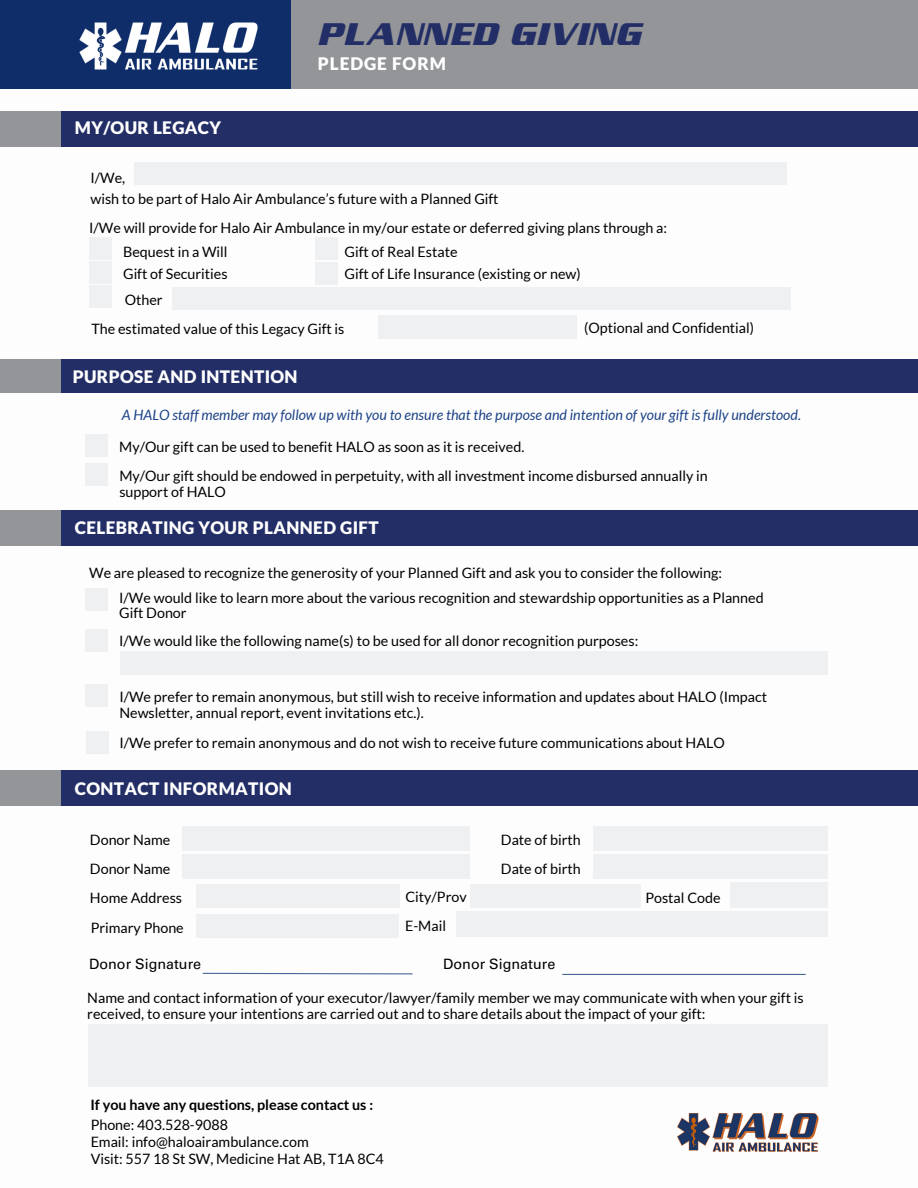
<style>
.page{position:relative;width:918px;height:1188px;background:#fff}
.page>*{position:absolute;margin:0;border:0;box-sizing:border-box;transform-origin:0 0}
.t1{font:italic 34.05px "Serpentine Sans ICG Bold";color:#232e66}
.t2{font:900 17.25px "Lato";letter-spacing:.05em;color:#fff}
.t3{font:900 17.1px "Lato";letter-spacing:.02em;color:#fff}
.t4{font:14.4px "Lato";color:#000}
.t5{font:14.25px/15.8px "Lato";color:#000}
.t6{font:italic 14.25px "Lato";color:#1d4486}
.t7{font:700 14.25px "Lato";color:#000}
.t8{font:14.25px "Univers LT Pro 55 Roman";color:#000}
</style>
<div class="page">
<div style="left:221px;top:0;width:697px;height:89px;background:#939598"></div>
<div style="left:0;top:0;width:291px;height:89px;background:#0f2e69"></div>
<div style="left:135px;top:163px;width:652px;height:22px;background:#eff0f1"></div>
<div style="left:89px;top:238px;width:23px;height:22px;background:#eff0f1"></div>
<div style="left:89px;top:262px;width:23px;height:22px;background:#eff0f1"></div>
<div style="left:315px;top:238px;width:23px;height:22px;background:#eff0f1"></div>
<div style="left:0;top:111px;width:61px;height:35px;background:#939598"></div>
<div style="left:61px;top:111px;width:857px;height:35px;background:#232e66"></div>
<div style="left:315px;top:262px;width:23px;height:22px;background:#eff0f1"></div>
<div style="left:89px;top:285px;width:23px;height:22px;background:#eff0f1"></div>
<div style="left:172px;top:288px;width:618px;height:22px;background:#eff0f1"></div>
<div style="left:378px;top:315px;width:199px;height:24px;background:#eff0f1"></div>
<div style="left:0;top:359px;width:61px;height:34px;background:#939598"></div>
<div style="left:61px;top:359px;width:857px;height:34px;background:#232e66"></div>
<div style="left:121px;top:651px;width:707px;height:24px;background:#eff0f1"></div>
<div style="left:0;top:511px;width:61px;height:35px;background:#939598"></div>
<div style="left:61px;top:511px;width:857px;height:35px;background:#232e66"></div>
<div style="left:0;top:771px;width:68px;height:35px;background:#939598"></div>
<div style="left:61px;top:771px;width:857px;height:35px;background:#232e66"></div>
<div style="left:196px;top:884px;width:203px;height:23px;background:#eff0f1"></div>
<div style="left:456px;top:912px;width:372px;height:25px;background:#eff0f1"></div>
<div style="left:471px;top:884px;width:170px;height:23px;background:#eff0f1"></div>
<div style="left:182px;top:826px;width:288px;height:24px;background:#eff0f1"></div>
<div style="left:593px;top:826px;width:235px;height:24px;background:#eff0f1"></div>
<div style="left:182px;top:854px;width:288px;height:25px;background:#eff0f1"></div>
<div style="left:593px;top:854px;width:235px;height:25px;background:#eff0f1"></div>
<div style="left:730px;top:882px;width:98px;height:25px;background:#eff0f1"></div>
<div style="left:196px;top:914px;width:203px;height:23px;background:#eff0f1"></div>
<div style="left:88px;top:1024px;width:740px;height:63px;background:#eff0f1"></div>
<div style="left:85px;top:434px;width:23px;height:22px;background:#eff0f1"></div>
<div style="left:86px;top:464px;width:22px;height:22px;background:#eff0f1"></div>
<div style="left:85px;top:588px;width:23px;height:23px;background:#eff0f1"></div>
<div style="left:85px;top:629px;width:23px;height:22px;background:#eff0f1"></div>
<div style="left:86px;top:684px;width:22px;height:22px;background:#eff0f1"></div>
<div style="left:86px;top:731px;width:22px;height:22px;background:#eff0f1"></div>
<img style="left:678px;top:1114px;width:141px;height:38px">
<svg style="left:202px;top:972px;width:211px;height:3px"></svg>
<hr style="left:563px;top:974px;width:242px;height:1px;background:#4b6798">
<img style="left:79px;top:22px;width:179px;height:48px">
<p class="t3" style="left:75px;top:117px;width:148px">MY/OUR LEGACY</p>
<p class="t1" style="left:317px;top:15px;width:326px">PLANNED GIVING</p>
<h2 class="t2" style="left:318px;top:53px;width:130px">PLEDGE FORM</h2>
<h2 class="t5" style="left:90px;top:169px;width:36px">I/We,</h2>
<p class="t5" style="left:89px;top:219px;width:579px">I/We will provide for Halo Air Ambulance in my/our estate or deferred giving plans through a:</p>
<p class="t5" style="left:123px;top:243px;width:106px">Bequest in a Will</p>
<p class="t5" style="left:123px;top:266px;width:106px">Gift of Securities</p>
<p class="t5" style="left:90px;top:191px;width:410px">wish to be part of Halo Air Ambulance’s future with a Planned Gift</p>
<p class="t5" style="left:345px;top:243px;width:114px">Gift of Real Estate</p>
<h2 class="t5" style="left:345px;top:265px;width:238px">Gift of Life Insurance (existing or new)</h2>
<p class="t5" style="left:125px;top:292px;width:39px">Other</p>
<h1 class="t5" style="left:91px;top:321px;width:255px">The estimated value of this Legacy Gift is</h1>
<p class="t3" style="left:73px;top:366px;width:226px">PURPOSE AND INTENTION</p>
<p class="t5" style="left:584px;top:320px;width:172px">(Optional and Confidential)</p>
<p class="t6" style="left:122px;top:406px;width:681px">A HALO staff member may follow up with you to ensure that the purpose and intention of your gift is fully understood.</p>
<p class="t5" style="left:119px;top:439px;width:407px">My/Our gift can be used to benefit HALO as soon as it is received.</p>
<p class="t5" style="left:119px;top:468px;width:590px">My/Our gift should be endowed in perpetuity, with all investment income disbursed annually in support of HALO</p>
<p class="t3" style="left:75px;top:518px;width:305px">CELEBRATING YOUR PLANNED GIFT</p>
<p class="t5" style="left:89px;top:565px;width:635px">We are pleased to recognize the generosity of your Planned Gift and ask you to consider the following:</p>
<p class="t5" style="left:119px;top:589px;width:646px">I/We would like to learn more about the various recognition and stewardship opportunities as a Planned<br>Gift Donor</p>
<p class="t4" style="left:119px;top:632px;width:521px">I/We would like the following name(s) to be used for all donor recognition purposes:</p>
<p class="t5" style="left:119px;top:689px;width:649px">I/We prefer to remain anonymous, but still wish to receive information and updates about HALO (Impact<br>Newsletter, annual report, event invitations etc.).</p>
<p class="t5" style="left:119px;top:735px;width:607px">I/We prefer to remain anonymous and do not wish to receive future communications about HALO</p>
<p class="t3" style="left:75px;top:778px;width:218px">CONTACT INFORMATION</p>
<h2 class="t5" style="left:90px;top:832px;width:82px">Donor Name</h2>
<h2 class="t5" style="left:501px;top:832px;width:81px">Date of birth</h2>
<p class="t5" style="left:90px;top:860px;width:82px">Donor Name</p>
<p class="t5" style="left:501px;top:860px;width:81px">Date of birth</p>
<p class="t5" style="left:90px;top:890px;width:94px">Home Address</p>
<p class="t5" style="left:91px;top:919px;width:95px">Primary Phone</p>
<p class="t5" style="left:405px;top:888px;width:63px">City/Prov</p>
<p class="t5" style="left:405px;top:918px;width:43px">E-Mail</p>
<p class="t8" style="left:89px;top:958px;width:114px">Donor Signature</p>
<p class="t8" style="left:443px;top:958px;width:114px">Donor Signature</p>
<p class="t5" style="left:645px;top:890px;width:77px">Postal Code</p>
<h3 class="t5" style="left:87px;top:990px;width:718px">Name and contact information of your executor/lawyer/family member we may communicate with when your gift is received, to ensure your intentions are carried out and to share details about the impact of your gift:</h3>
<p class="t7" style="left:90px;top:1096px;width:284px">If you have any questions, please contact us :</p>
<p class="t5" style="left:91px;top:1117px;width:139px">Phone: 403.528-9088</p>
<p class="t5" style="left:91px;top:1134px;width:220px">Email: info@haloairambulance.com</p>
<p class="t5" style="left:91px;top:1150px;width:295px">Visit: 557 18 St SW, Medicine Hat AB, T1A 8C4</p>
</div>
